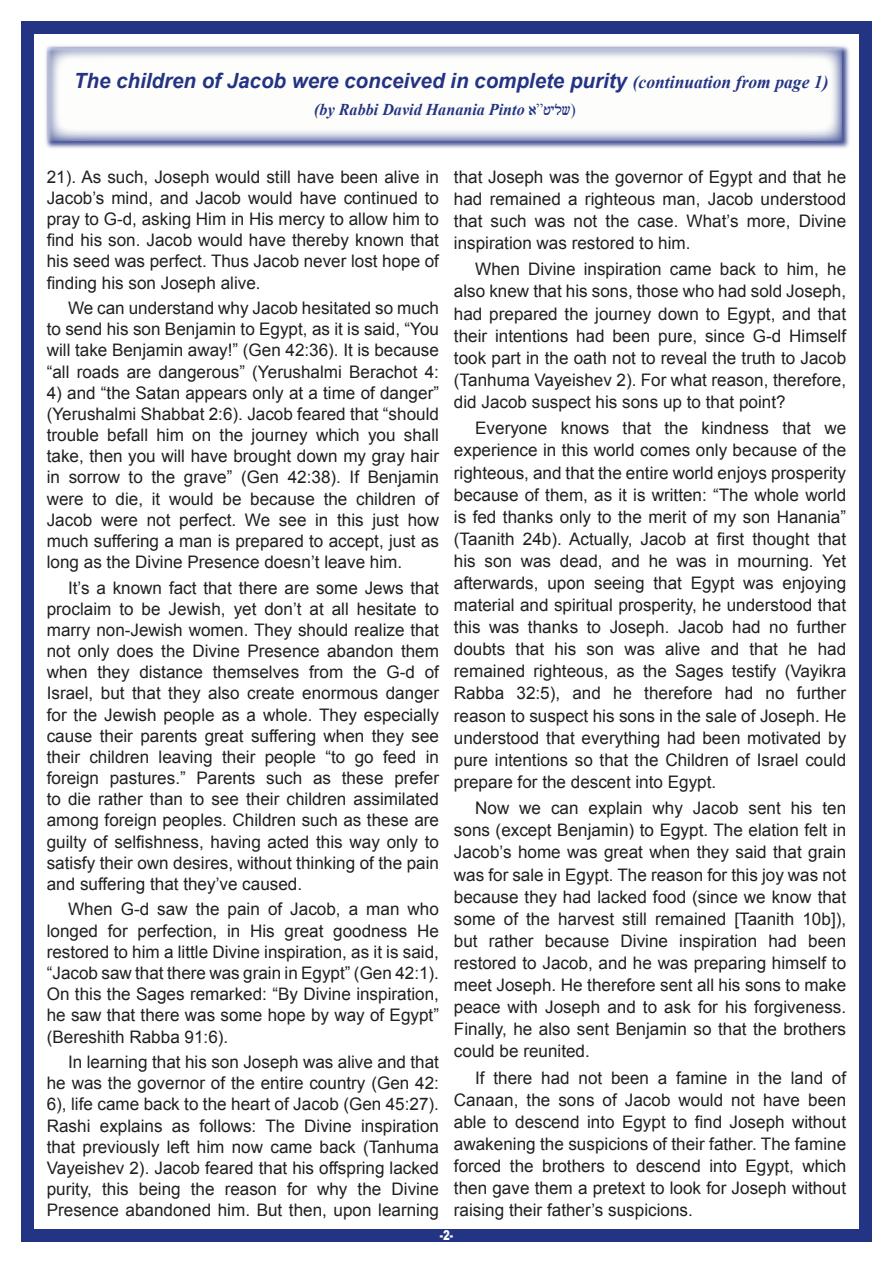
<style>
.page{position:relative;width:893px;height:1263px;background:#fff}
.page>*{position:absolute;margin:0;border:0;box-sizing:border-box;transform-origin:0 0}
.t1{font:italic 700 21px "Arial";color:#243484}
.t2{font:17.25px/21.1px "Arial";color:#231f20;text-align:justify}
.t3{font:italic 700 16.5px "Times New Roman";color:#243484}
.t4{font:900 13.5px "Arial";color:#fff;scale:.75 1}
.s1{font-family:"Times New Roman";font-size:18px}
.s2{font-family:"Shalom Old Style";font-weight:400;font-style:normal}
.s3{font-weight:400;font-style:normal}
</style>
<div class="page">
<div style="left:21px;top:21px;width:851px;height:1221px;background:#243484"></div>
<div style="left:34px;top:34px;width:825px;height:1195px;background:#fff"></div>
<div style="left:43px;top:43px;width:808px;height:107px;background:#243484;opacity:.86"></div>
<svg style="left:49px;top:49px;width:792px;height:92px"></svg>
<div style="left:47px;top:47px;width:796px;height:96px;border:1px solid #6869a6"></div>
<p class="t1" style="left:74px;top:67px;width:756px">The children of Jacob were conceived in complete purity <span class="s1">(continuation from page 1)</span></p>
<p class="t3" style="left:314px;top:98px;width:263px">(by Rabbi David Hanania Pinto <span class="s2">a</span><span class="s3">”</span><span class="s2">eylw</span><span class="s3">)</span></p>
<p class="t2" style="left:47px;top:166px;width:394px">21). As such, Joseph would still have been alive in Jacob’s mind, and Jacob would have continued to pray to G-d, asking Him in His mercy to allow him to find his son. Jacob would have thereby known that his seed was perfect. Thus Jacob never lost hope of finding his son Joseph alive.</p>
<p class="t2" style="left:47px;top:298px;width:394px;text-indent:21px">We can understand why Jacob hesitated so much to send his son Benjamin to Egypt, as it is said, “You will take Benjamin away!” (Gen 42:36). It is because “all roads are dangerous” (Yerushalmi Berachot 4:</p>
<p class="t2" style="left:47px;top:382px;width:394px">4) and “the Satan appears only at a time of danger” (Yerushalmi Shabbat 2:6). Jacob feared that “should trouble befall him on the journey which you shall take, then you will have brought down my gray hair in sorrow to the grave” (Gen 42:38). If Benjamin were to die, it would be because the children of Jacob were not perfect. We see in this just how much suffering a man is prepared to accept, just as long as the Divine Presence doesn’t leave him.</p>
<p class="t2" style="left:47px;top:577px;width:394px;text-indent:21px">It’s a known fact that there are some Jews that proclaim to be Jewish, yet don’t at all hesitate to marry non-Jewish women. They should realize that not only does the Divine Presence abandon them when they distance themselves from the G-d of Israel, but that they also create enormous danger for the Jewish people as a whole. They especially cause their parents great suffering when they see their children leaving their people “to go feed in foreign pastures.” Parents such as these prefer to die rather than to see their children assimilated among foreign peoples. Children such as these are guilty of selfishness, having acted this way only to satisfy their own desires, without thinking of the pain and suffering that they’ve caused.</p>
<p class="t2" style="left:47px;top:899px;width:394px;text-indent:21px">When G-d saw the pain of Jacob, a man who longed for perfection, in His great goodness He restored to him a little Divine inspiration, as it is said, “Jacob saw that there was grain in Egypt” (Gen 42:1).<br>On this the Sages remarked: “By Divine inspiration, he saw that there was some hope by way of Egypt” (Bereshith Rabba 91:6).</p>
<p class="t2" style="left:47px;top:1051px;width:394px;text-indent:21px">In learning that his son Joseph was alive and that he was the governor of the entire country (Gen 42:<br>6), life came back to the heart of Jacob (Gen 45:27).<br>Rashi explains as follows: The Divine inspiration that previously left him now came back (Tanhuma Vayeishev 2). Jacob feared that his offspring lacked purity, this being the reason for why the Divine Presence abandoned him. But then, upon learning</p>
<p class="t2" style="left:454px;top:166px;width:394px;line-height:22px">that Joseph was the governor of Egypt and that he had remained a righteous man, Jacob understood that such was not the case. What’s more, Divine inspiration was restored to him.</p>
<p class="t2" style="left:454px;top:258px;width:394px;line-height:22px;text-indent:21px">When Divine inspiration came back to him, he also knew that his sons, those who had sold Joseph, had prepared the journey down to Egypt, and that their intentions had been pure, since G-d Himself took part in the oath not to reveal the truth to Jacob (Tanhuma Vayeishev 2). For what reason, therefore, did Jacob suspect his sons up to that point?</p>
<p class="t2" style="left:454px;top:417px;width:394px;line-height:22px;text-indent:21px">Everyone knows that the kindness that we experience in this world comes only because of the righteous, and that the entire world enjoys prosperity because of them, as it is written: “The whole world is fed thanks only to the merit of my son Hanania” (Taanith 24b). Actually, Jacob at first thought that his son was dead, and he was in mourning. Yet afterwards, upon seeing that Egypt was enjoying material and spiritual prosperity, he understood that this was thanks to Joseph. Jacob had no further doubts that his son was alive and that he had remained righteous, as the Sages testify (Vayikra Rabba 32:5), and he therefore had no further reason to suspect his sons in the sale of Joseph. He understood that everything had been motivated by pure intentions so that the Children of Israel could prepare for the descent into Egypt.</p>
<p class="t2" style="left:454px;top:797px;width:394px;line-height:22px;text-indent:21px">Now we can explain why Jacob sent his ten sons (except Benjamin) to Egypt. The elation felt in Jacob’s home was great when they said that grain was for sale in Egypt. The reason for this joy was not because they had lacked food (since we know that some of the harvest still remained [Taanith 10b]), but rather because Divine inspiration had been restored to Jacob, and he was preparing himself to meet Joseph. He therefore sent all his sons to make peace with Joseph and to ask for his forgiveness.<br>Finally, he also sent Benjamin so that the brothers could be reunited.</p>
<p class="t2" style="left:454px;top:1067px;width:394px;line-height:22px;text-indent:21px">If there had not been a famine in the land of Canaan, the sons of Jacob would not have been able to descend into Egypt to find Joseph without awakening the suspicions of their father. The famine forced the brothers to descend into Egypt, which then gave them a pretext to look for Joseph without raising their father’s suspicions.</p>
<p class="t4" style="left:440px;top:1225px;width:19px">-2-</p>
</div>
